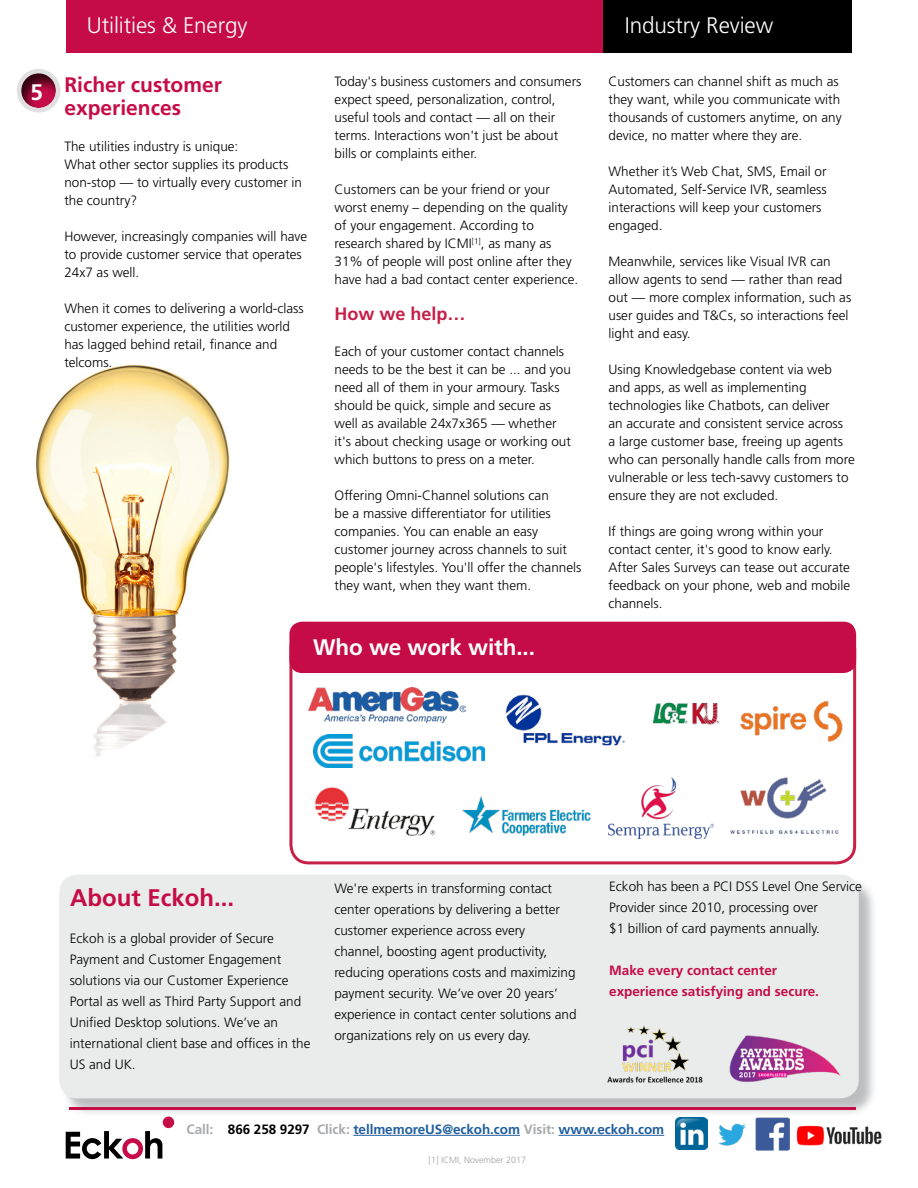
<style>
.page{position:relative;width:918px;height:1188px;background:#fff}
.page>*{position:absolute;margin:0;border:0;box-sizing:border-box;transform-origin:0 0}
.t1{font:700 24px "Frutiger LT Std";color:#c60c46}
.t2{font:300 22.5px "Frutiger LT Std";letter-spacing:-.005em;color:#fff}
.t3{font:700 22.5px "Frutiger LT Std";letter-spacing:-.005em;color:#fff}
.t4{font:700 21px/22.5px "Frutiger LT Std";color:#c60c46}
.t5{font:700 18px "Frutiger LT Std";color:#c61f48}
.t6{font:300 13.5px/18px "Frutiger LT Std";color:#000101}
.t7{font:700 13.5px "Frutiger LT Std";letter-spacing:-.005em;color:#215e9e}
.t8{font:700 13.5px/21px "Frutiger LT Std";color:#c60c46}
.t9{font:300 9px "Frutiger LT Std";color:#a1a1a4}
.s1{color:#a7a9ac}
.s2{color:#000}
</style>
<div class="page">
<div style="left:66px;top:0;width:538px;height:53px;background:#c60c46"></div>
<div style="left:604px;top:0;width:248px;height:53px;background:#000"></div>
<img style="left:35px;top:365px;width:195px;height:392px">
<div style="left:61px;top:877px;width:816px;height:240px;background:#a7a9ac;opacity:.75"></div>
<div style="left:60px;top:875px;width:798px;height:223px;background:#eaeceb;border-radius:18px"></div>
<div style="left:59px;top:874px;width:800px;height:224px;border:2px solid #eaeceb;border-radius:18px"></div>
<img style="left:607px;top:1025px;width:96px;height:58px">
<img style="left:729px;top:1035px;width:112px;height:47px">
<div style="left:17px;top:69px;width:43px;height:44px;border:5px solid #e0e0e2;border-radius:50%"></div>
<div style="left:6px;top:64px;width:63px;height:45px;background:#000;opacity:.75"></div>
<div style="left:289px;top:629px;width:567px;height:235px;border:3px solid #c61f48;border-radius:18px"></div>
<div style="left:289px;top:622px;width:567px;height:51px;background:#c60c46;border-radius:13px"></div>
<hr style="left:353px;top:1135px;width:167px;height:1px;background:#215e9e">
<hr style="left:559px;top:1135px;width:105px;height:1px;background:#215e9e">
<svg style="left:66px;top:1131px;width:96px;height:28px"></svg>
<div style="left:163px;top:1117px;width:11px;height:11px;background:#c60c46;border-radius:50%"></div>
<img style="left:676px;top:1117px;width:32px;height:32px">
<img style="left:718px;top:1123px;width:28px;height:23px">
<img style="left:796px;top:1125px;width:85px;height:21px">
<img style="left:756px;top:1117px;width:33px;height:33px">
<hr style="left:70px;top:1107px;width:786px;height:3px;background:#c60c46">
<img style="left:308px;top:688px;width:158px;height:35px">
<img style="left:314px;top:734px;width:170px;height:33px">
<img style="left:314px;top:786px;width:122px;height:51px">
<img style="left:462px;top:796px;width:129px;height:40px">
<img style="left:505px;top:694px;width:120px;height:52px">
<img style="left:653px;top:702px;width:65px;height:23px">
<img style="left:608px;top:777px;width:106px;height:61px">
<img style="left:740px;top:701px;width:103px;height:41px">
<img style="left:730px;top:777px;width:109px;height:57px">
<h2 class="t2" style="left:87px;top:13px;width:162px">Utilities &amp; Energy</h2>
<h2 class="t2" style="left:625px;top:12px;width:150px">Industry Review</h2>
<h2 class="t3" style="left:31px;top:79px;width:14px">5</h2>
<p class="t6" style="left:335px;top:73px;width:248px">Today's business customers and consumers expect speed, personalization, control, useful tools and contact — all on their terms. Interactions won't just be about bills or complaints either.</p>
<p class="t6" style="left:335px;top:181px;width:245px">Customers can be your friend or your worst enemy – depending on the quality of your engagement. According to research shared by ICMI<sup>[1]</sup>, as many as 31% of people will post online after they have had a bad contact center experience.</p>
<h3 class="t5" style="left:335px;top:304px;width:133px">How we help…</h3>
<p class="t6" style="left:335px;top:343px;width:238px">Each of your customer contact channels needs to be the best it can be ... and you need all of them in your armoury. Tasks should be quick, simple and secure as well as available 24x7x365 — whether it's about checking usage or working out which buttons to press on a meter.</p>
<p class="t6" style="left:335px;top:487px;width:248px">Offering Omni-Channel solutions can<br>be a massive differentiator for utilities companies. You can enable an easy customer journey across channels to suit people's lifestyles. You'll offer the channels they want, when they want them.</p>
<h3 class="t4" style="left:64px;top:74px;width:159px">Richer customer experiences</h3>
<p class="t6" style="left:64px;top:137px;width:239px">The utilities industry is unique:<br>What other sector supplies its products non-stop — to virtually every customer in the country?</p>
<p class="t6" style="left:64px;top:227px;width:245px">However, increasingly companies will have to provide customer service that operates<br>24x7 as well.</p>
<p class="t6" style="left:64px;top:299px;width:241px">When it comes to delivering a world-class customer experience, the utilities world has lagged behind retail, finance and telcoms.</p>
<p class="t6" style="left:609px;top:73px;width:235px">Customers can channel shift as much as they want, while you communicate with thousands of customers anytime, on any device, no matter where they are.</p>
<p class="t6" style="left:609px;top:163px;width:220px">Whether it’s Web Chat, SMS, Email or<br>Automated, Self-Service IVR, seamless interactions will keep your customers engaged.</p>
<p class="t6" style="left:609px;top:253px;width:244px">Meanwhile, services like Visual IVR can allow agents to send — rather than read out — more complex information, such as user guides and T&amp;Cs, so interactions feel light and easy.</p>
<p class="t6" style="left:609px;top:361px;width:248px">Using Knowledgebase content via web and apps, as well as implementing technologies like Chatbots, can deliver<br>an accurate and consistent service across<br>a large customer base, freeing up agents who can personally handle calls from more vulnerable or less tech-savvy customers to ensure they are not excluded.</p>
<p class="t6" style="left:609px;top:523px;width:243px">If things are going wrong within your contact center, it's good to know early.<br>After Sales Surveys can tease out accurate feedback on your phone, web and mobile channels.</p>
<h2 class="t3" style="left:313px;top:634px;width:223px">Who we work with...</h2>
<h1 class="t1" style="left:70px;top:884px;width:166px">About Eckoh...</h1>
<p class="t6" style="left:334px;top:878px;width:244px;line-height:21px">We're experts in transforming contact center operations by delivering a better customer experience across every channel, boosting agent productivity, reducing operations costs and maximizing payment security. We’ve over 20 years’ experience in contact center solutions and organizations rely on us every day.</p>
<p class="t6" style="left:70px;top:928px;width:242px;line-height:21px">Eckoh is a global provider of Secure Payment and Customer Engagement solutions via our Customer Experience Portal as well as Third Party Support and Unified Desktop solutions. We’ve an international client base and offices in the US and UK.</p>
<p class="t6" style="left:609px;top:876px;width:254px;line-height:21px">Eckoh has been a PCI DSS Level One Service<br>Provider since 2010, processing over<br>$1 billion of card payments annually.</p>
<p class="t8" style="left:609px;top:960px;width:211px">Make every contact center experience satisfying and secure.</p>
<p class="t7" style="left:187px;top:1121px;width:479px"><span class="s1">Call:</span> <span class="s2">866 258 9297</span> <span class="s1">Click:</span> tellmemoreUS@eckoh.com <span class="s1">Visit:</span> www.eckoh.com</p>
<p class="t9" style="left:429px;top:1155px;width:99px">[1] ICMI, November 2017</p>
</div>
